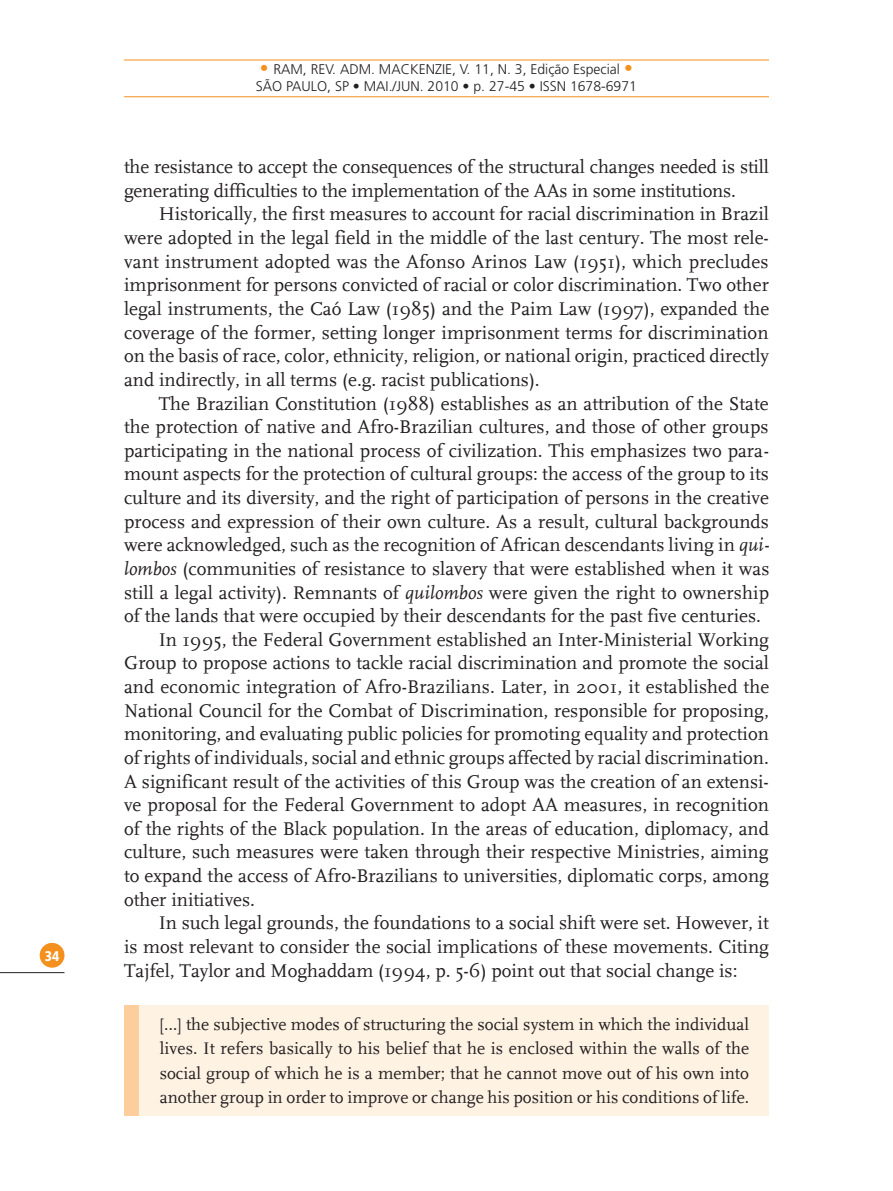
<style>
.page{position:relative;width:893px;height:1191px;background:#fff}
.page>*{position:absolute;margin:0;border:0;box-sizing:border-box;transform-origin:0 0}
.t1{font:19.25px/23.6px "FF Scala Definitive";color:#231f20}
.t2{font:17.5px/24.2px "FF Scala Definitive";color:#231f20;text-align:justify}
.t3{font:300 14px/16.8px "Frutiger LT Std";color:#231f20}
.t4{font:900 condensed 14px "Frutiger LT Std";color:#fff}
.s1{font-size:17.5px;color:#f4901d}
.s2{font-style:italic}
</style>
<div class="page">
<div style="left:40px;top:943px;width:24px;height:24px;background:#f4901d;border-radius:50%"></div>
<hr style="left:0;top:972px;width:64px;height:1px;background:#231f20">
<hr style="left:124px;top:96px;width:645px;height:1px;background:#f4901d">
<hr style="left:124px;top:60px;width:645px;height:1px;background:#f4901d">
<div style="left:124px;top:1004px;width:16px;height:111px;background:#fcce9d"></div>
<div style="left:140px;top:1004px;width:629px;height:111px;background:#fef2e3"></div>
<p class="t4" style="left:45px;top:947px;width:16px">34</p>
<p class="t3" style="left:256px;top:61px;width:383px"><span class="s1">•</span> RAM, REV. ADM. MACKENZIE, V. 11, N. 3, Edição Especial <span class="s1">•<br></span>SÃO PAULO, SP • MAI./JUN. 2010 • p. 27-45 • ISSN 1678-6971</p>
<p class="t1" style="left:124px;top:155px;width:646px">the resistance to accept the consequences of the structural changes needed is still generating difficulties to the implementation of the AAs in some institutions.</p>
<p class="t1" style="left:124px;top:203px;width:647px;text-align:justify;text-indent:35px">Historically, the first measures to account for racial discrimination in Brazil were adopted in the legal field in the middle of the last century. The most rele&shy;vant instrument adopted was the Afonso Arinos Law (1951), which precludes imprisonment for persons convicted of racial or color discrimination. Two other legal instruments, the Caó Law (1985) and the Paim Law (1997), expanded the coverage of the former, setting longer imprisonment terms for discrimination on the basis of race, color, ethnicity, religion, or national origin, practiced directly and indirectly, in all terms (e.g. racist publications).</p>
<p class="t1" style="left:159px;top:392px;width:611px">The Brazilian Constitution (1988) establishes as an attribution of the State</p>
<p class="t1" style="left:124px;top:415px;width:646px">the protection of native and Afro-Brazilian cultures, and those of other groups</p>
<p class="t1" style="left:124px;top:439px;width:646px">participating in the national process of civilization. This emphasizes two para-</p>
<p class="t1" style="left:124px;top:463px;width:646px">mount aspects for the protection of cultural groups: the access of the group to its</p>
<p class="t1" style="left:124px;top:486px;width:646px">culture and its diversity, and the right of participation of persons in the creative</p>
<p class="t1" style="left:124px;top:510px;width:646px">process and expression of their own culture. As a result, cultural backgrounds</p>
<p class="t1" style="left:124px;top:533px;width:646px">were acknowledged, such as the recognition of African descendants living in <span class="s2">qui-</span></p>
<p class="t1" style="left:124px;top:557px;width:647px"><span class="s2">lombos</span> (communities of resistance to slavery that were established when it was</p>
<p class="t1" style="left:124px;top:581px;width:646px">still a legal activity). Remnants of <span class="s2">quilombos</span> were given the right to ownership</p>
<p class="t1" style="left:124px;top:604px;width:638px">of the lands that were occupied by their descendants for the past five centuries.</p>
<p class="t1" style="left:159px;top:628px;width:612px">In 1995, the Federal Government established an Inter-Ministerial Working</p>
<p class="t1" style="left:124px;top:651px;width:646px">Group to propose actions to tackle racial discrimination and promote the social</p>
<p class="t1" style="left:124px;top:675px;width:647px">and economic integration of Afro-Brazilians. Later, in 2001, it established the</p>
<p class="t1" style="left:124px;top:699px;width:646px">National Council for the Combat of Discrimination, responsible for proposing,</p>
<p class="t1" style="left:124px;top:722px;width:646px">monitoring, and evaluating public policies for promoting equality and protection</p>
<p class="t1" style="left:124px;top:746px;width:646px">of rights of individuals, social and ethnic groups affected by racial discrimination.</p>
<p class="t1" style="left:124px;top:770px;width:646px">A significant result of the activities of this Group was the creation of an extensi-</p>
<p class="t1" style="left:124px;top:793px;width:646px">ve proposal for the Federal Government to adopt AA measures, in recognition</p>
<p class="t1" style="left:124px;top:817px;width:646px">of the rights of the Black population. In the areas of education, diplomacy, and</p>
<p class="t1" style="left:124px;top:840px;width:646px">culture, such measures were taken through their respective Ministries, aiming</p>
<p class="t1" style="left:124px;top:864px;width:646px">to expand the access of Afro-Brazilians to universities, diplomatic corps, among</p>
<p class="t1" style="left:124px;top:888px;width:132px">other initiatives.</p>
<p class="t1" style="left:159px;top:911px;width:612px">In such legal grounds, the foundations to a social shift were set. However, it</p>
<p class="t1" style="left:124px;top:935px;width:646px">is most relevant to consider the social implications of these movements. Citing</p>
<p class="t1" style="left:124px;top:959px;width:615px">Tajfel, Taylor and Moghaddam (1994, p. 5-6) point out that social change is:</p>
<p class="t2" style="left:160px;top:1013px;width:591px">[…] the subjective modes of structuring the social system in which the individual lives. It refers basically to his belief that he is enclosed within the walls of the social group of which he is a member; that he cannot move out of his own into another group in order to improve or change his position or his conditions of life.</p>
</div>
